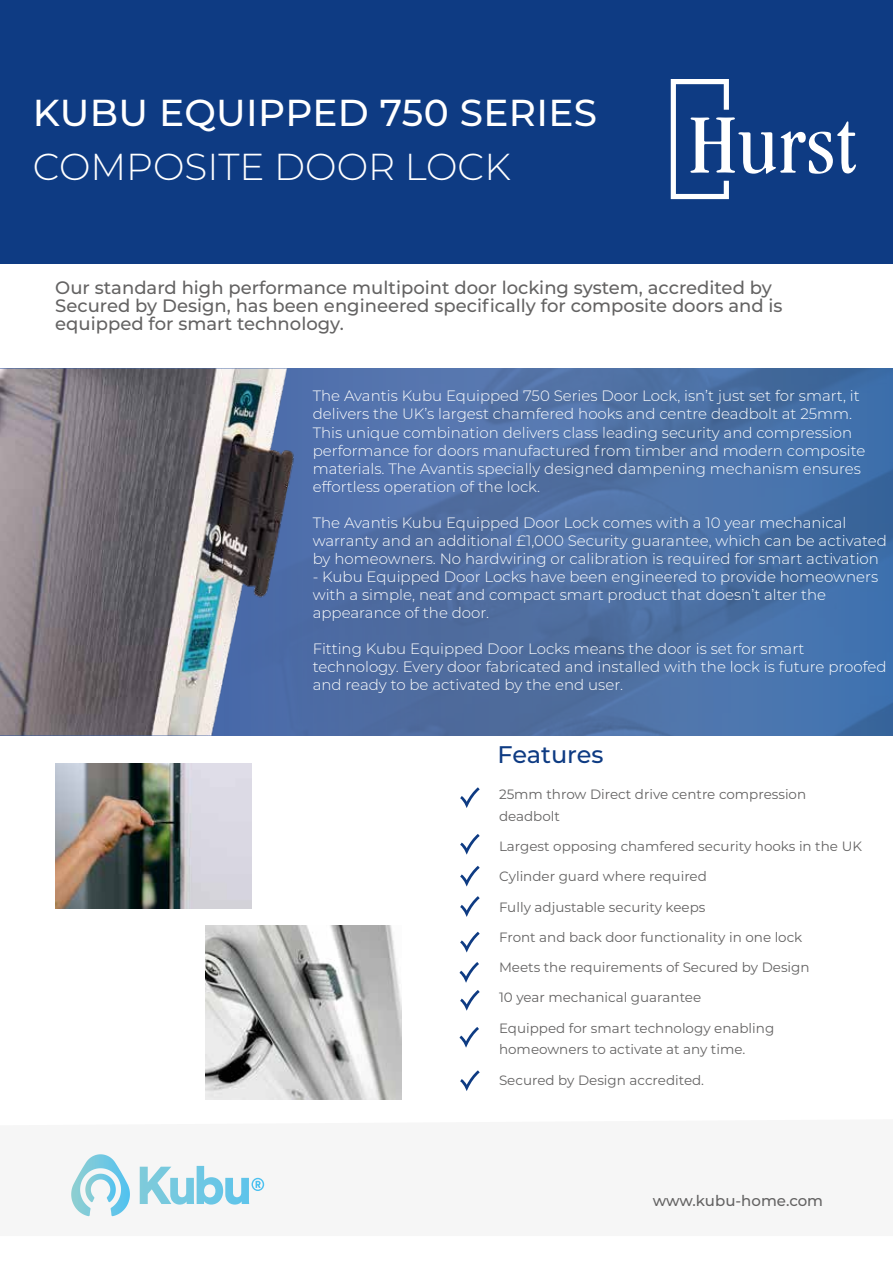
<style>
.page{position:relative;width:893px;height:1263px;background:#fff}
.page>*{position:absolute;margin:0;border:0;box-sizing:border-box;transform-origin:0 0}
.t1{font:500 37.5px "Montserrat";letter-spacing:.01em;color:#fff}
.t2{font:300 37.5px "Montserrat";color:#fff}
.t3{font:500 24px "Montserrat";color:#0e3b83}
.t4{font:500 18px/18px "Montserrat";color:#646363}
.t5{font:300 15px/18px "Montserrat";color:#fff}
.t6{font:500 15px "Montserrat";color:#646363}
.t7{font:13.5px/21.8px "Montserrat";color:#646363}
</style>
<div class="page">
<img style="left:221px;top:369px;width:672px;height:367px">
<svg style="left:71px;top:1154px;width:59px;height:62px"></svg>
<svg style="left:140px;top:1166px;width:124px;height:38px"></svg>
<img style="left:0;top:368px;width:310px;height:367px">
<div style="left:0;top:0;width:893px;height:264px;background:#0e3b83"></div>
<svg style="left:671px;top:79px;width:185px;height:120px"></svg>
<img style="left:206px;top:925px;width:195px;height:174px">
<svg style="left:460px;top:866px;width:20px;height:20px"></svg>
<svg style="left:460px;top:834px;width:20px;height:21px"></svg>
<svg style="left:460px;top:787px;width:20px;height:21px"></svg>
<svg style="left:460px;top:896px;width:20px;height:21px"></svg>
<svg style="left:460px;top:932px;width:20px;height:20px"></svg>
<svg style="left:460px;top:990px;width:20px;height:21px"></svg>
<svg style="left:459px;top:1027px;width:20px;height:21px"></svg>
<svg style="left:459px;top:962px;width:20px;height:21px"></svg>
<svg style="left:460px;top:1070px;width:20px;height:21px"></svg>
<img style="left:55px;top:763px;width:197px;height:145px">
<h1 class="t1" style="left:33px;top:87px;width:566px">KUBU EQUIPPED 750 SERIES</h1>
<h1 class="t2" style="left:33px;top:141px;width:480px">COMPOSITE DOOR LOCK</h1>
<p class="t4" style="left:55px;top:278px;width:729px">Our standard high performance multipoint door locking system, accredited by<br>Secured by Design, has been engineered specifically for composite doors and is equipped for smart technology.</p>
<p class="t5" style="left:313px;top:387px;width:554px">The Avantis Kubu Equipped 750 Series Door Lock, isn’t just set for smart, it delivers the UK’s largest chamfered hooks and centre deadbolt at 25mm.<br>This unique combination delivers class leading security and compression performance for doors manufactured from timber and modern composite materials. The Avantis specially designed dampening mechanism ensures effortless operation of the lock.</p>
<p class="t5" style="left:313px;top:513px;width:576px">The Avantis Kubu Equipped Door Lock comes with a 10 year mechanical warranty and an additional £1,000 Security guarantee, which can be activated by homeowners. No hardwiring or calibration is required for smart activation</p>
<p class="t5" style="left:313px;top:567px;width:567px">- Kubu Equipped Door Locks have been engineered to provide homeowners with a simple, neat and compact smart product that doesn’t alter the appearance of the door.</p>
<p class="t5" style="left:313px;top:639px;width:575px">Fitting Kubu Equipped Door Locks means the door is set for smart technology. Every door fabricated and installed with the lock is future proofed and ready to be activated by the end user.</p>
<h2 class="t3" style="left:498px;top:738px;width:107px">Features</h2>
<p class="t7" style="left:499px;top:783px;width:309px">25mm throw Direct drive centre compression deadbolt</p>
<p class="t7" style="left:499px;top:835px;width:364px">Largest opposing chamfered security hooks in the UK</p>
<p class="t7" style="left:499px;top:865px;width:209px">Cylinder guard where required</p>
<p class="t7" style="left:499px;top:895px;width:208px">Fully adjustable security keeps</p>
<p class="t7" style="left:499px;top:926px;width:305px">Front and back door functionality in one lock</p>
<p class="t7" style="left:499px;top:956px;width:312px">Meets the requirements of Secured by Design</p>
<p class="t7" style="left:499px;top:986px;width:204px">10 year mechanical guarantee</p>
<p class="t7" style="left:499px;top:1016px;width:277px">Equipped for smart technology enabling homeowners to activate at any time.</p>
<p class="t7" style="left:499px;top:1068px;width:207px">Secured by Design accredited.</p>
<p class="t6" style="left:653px;top:1191px;width:172px">www.kubu-home.com</p>
</div>
